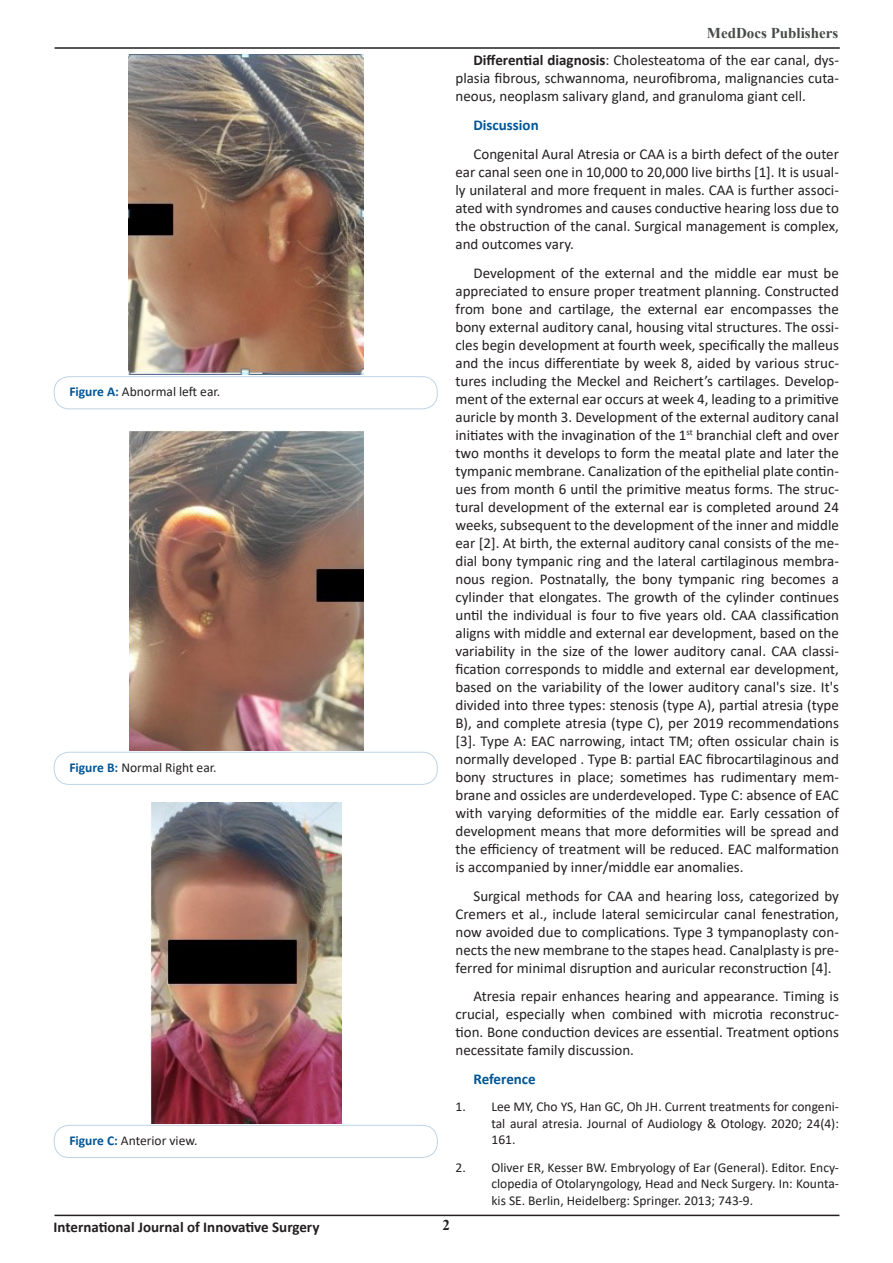
<style>
.page{position:relative;width:893px;height:1263px;background:#fff}
.page>*{position:absolute;margin:0;border:0;box-sizing:border-box;transform-origin:0 0}
.Body_Text{font:15px/18px "Calibri";color:#231f20;text-align:justify}
.t1{font:700 15px "Calibri";color:#231f20}
.Body_Text-2{font:700 15px "Calibri";color:#005596}
.t2{font:700 15px "Times New Roman";color:#464b47}
.t3{font:700 15px "Times New Roman";color:#231f20}
.Body_Text-3{font:13.5px/16.5px "Calibri";color:#231f20;text-align:justify}
.s1{font-weight:700;color:#005596}
.s2{font-weight:700}
</style>
<div class="page">
<hr style="left:55px;top:47px;width:785px;height:2px;background:#231f20">
<hr style="left:54px;top:1214px;width:785px;height:2px;background:#231f20">
<div style="left:54px;top:376px;width:383px;height:33px;border:1px solid #bfd4e5;border-radius:15px"></div>
<img style="left:128px;top:54px;width:235px;height:321px">
<img style="left:129px;top:431px;width:234px;height:319px">
<div style="left:54px;top:752px;width:383px;height:33px;border:1px solid #bfd4e5;border-radius:15px"></div>
<img style="left:151px;top:803px;width:191px;height:320px">
<div style="left:54px;top:1125px;width:383px;height:33px;border:1px solid #bfd4e5;border-radius:15px"></div>
<p class="Body_Text-3" style="left:69px;top:383px;width:152px"><span class="s1">Figure A:</span> Abnormal left ear.</p>
<p class="Body_Text-3" style="left:69px;top:758px;width:149px"><span class="s1">Figure B:</span> Normal Right ear.</p>
<p class="Body_Text-3" style="left:69px;top:1131px;width:130px"><span class="s1">Figure C:</span> Anterior view.</p>
<p class="t2" style="left:707px;top:22px;width:133px">MedDocs Publishers</p>
<p class="Body_Text" style="left:455px;top:51px;width:385px;text-indent:18px"><span class="s2">Differential diagnosis</span>: Cholesteatoma of the ear canal, dys&shy;plasia fibrous, schwannoma, neurofibroma, malignancies cuta&shy;neous, neoplasm salivary gland, and granuloma giant cell.</p>
<p class="Body_Text-2" style="left:473px;top:114px;width:67px">Discussion</p>
<p class="Body_Text" style="left:455px;top:144px;width:385px;text-indent:18px">Congenital Aural Atresia or CAA is a birth defect of the outer ear canal seen one in 10,000 to 20,000 live births [1]. It is usual&shy;ly unilateral and more frequent in males. CAA is further associ&shy;ated with syndromes and causes conductive hearing loss due to the obstruction of the canal. Surgical management is complex, and outcomes vary.</p>
<p class="Body_Text" style="left:455px;top:263px;width:385px;text-indent:18px">Development of the external and the middle ear must be appreciated to ensure proper treatment planning. Constructed from bone and cartilage, the external ear encompasses the bony external auditory canal, housing vital structures. The ossi&shy;cles begin development at fourth week, specifically the malleus and the incus differentiate by week 8, aided by various struc&shy;tures including the Meckel and Reichert’s cartilages. Develop&shy;ment of the external ear occurs at week 4, leading to a primitive auricle by month 3. Development of the external auditory canal initiates with the invagination of the 1<sup>st</sup> branchial cleft and over two months it develops to form the meatal plate and later the tympanic membrane. Canalization of the epithelial plate contin&shy;ues from month 6 until the primitive meatus forms. The struc&shy;tural development of the external ear is completed around 24 weeks, subsequent to the development of the inner and middle ear [2]. At birth, the external auditory canal consists of the me&shy;dial bony tympanic ring and the lateral cartilaginous membra&shy;nous region. Postnatally, the bony tympanic ring becomes a cylinder that elongates. The growth of the cylinder continues until the individual is four to five years old. CAA classification aligns with middle and external ear development, based on the variability in the size of the lower auditory canal. CAA classi&shy;fication corresponds to middle and external ear development, based on the variability of the lower auditory canal's size. It's divided into three types: stenosis (type A), partial atresia (type B), and complete atresia (type C), per 2019 recommendations [3]. Type A: EAC narrowing, intact TM; often ossicular chain is normally developed . Type B: partial EAC fibrocartilaginous and bony structures in place; sometimes has rudimentary mem&shy;brane and ossicles are underdeveloped. Type C: absence of EAC with varying deformities of the middle ear. Early cessation of development means that more deformities will be spread and the efficiency of treatment will be reduced. EAC malformation is accompanied by inner/middle ear anomalies.</p>
<p class="Body_Text" style="left:455px;top:886px;width:385px;text-indent:18px">Surgical methods for CAA and hearing loss, categorized by Cremers et al., include lateral semicircular canal fenestration, now avoided due to complications. Type 3 tympanoplasty con&shy;nects the new membrane to the stapes head. Canalplasty is pre&shy;ferred for minimal disruption and auricular reconstruction [4].</p>
<p class="Body_Text" style="left:455px;top:987px;width:385px;text-indent:18px">Atresia repair enhances hearing and appearance. Timing is crucial, especially when combined with microtia reconstruc&shy;tion. Bone conduction devices are essential. Treatment options necessitate family discussion.</p>
<p class="Body_Text-2" style="left:473px;top:1068px;width:64px">Reference</p>
<p class="Body_Text-3" style="left:491px;top:1098px;width:349px;text-indent:-36px">1. Lee MY, Cho YS, Han GC, Oh JH. Current treatments for congeni&shy;tal aural atresia. Journal of Audiology &amp; Otology. 2020; 24(4):<br>161.</p>
<p class="Body_Text-3" style="left:491px;top:1159px;width:349px;text-indent:-36px">2. Oliver ER, Kesser BW. Embryology of Ear (General). Editor. Ency&shy;clopedia of Otolaryngology, Head and Neck Surgery. In: Kounta&shy;kis SE. Berlin, Heidelberg: Springer. 2013; 743-9.</p>
<p class="t1" style="left:54px;top:1217px;width:267px">International Journal of Innovative Surgery</p>
<p class="t3" style="left:442px;top:1214px;width:9px">2</p>
</div>
